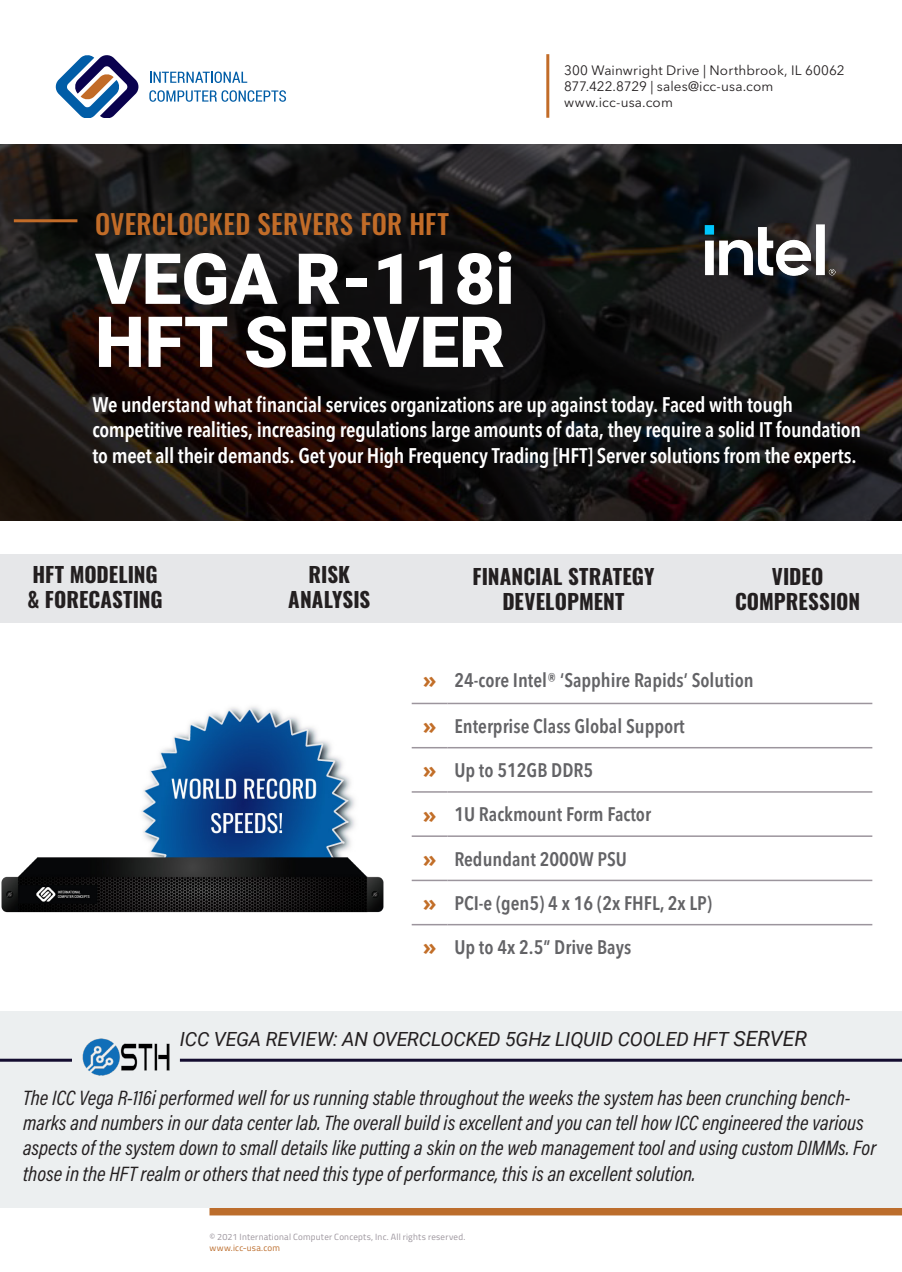
<style>
.page{position:relative;width:902px;height:1272px;background:#fff}
.page>*{position:absolute;margin:0;border:0;box-sizing:border-box;transform-origin:0 0}
.t1{font:900 70.5px "Roboto";color:#fff}
.t2{font:500 27px "Oswald";letter-spacing:.01em;color:#c26c28}
.t3{font:700 22.5px "Open Sans";color:#c26e28}
.t4{font:21px/25.2px "Acumin Variable Concept";color:#231f20}
.t5{font:600 condensed 21px/25.2px "Avenir Next LT Pro";letter-spacing:-.015em;color:#fff}
.t6{font:700 21px/25.2px "Oswald";letter-spacing:.005em;color:#231f20;text-align:center}
.t7{font:600 condensed 19.5px "Avenir Next LT Pro";color:#636366}
.t8{font:italic 19.5px "Roboto";letter-spacing:-.01em;color:#231f20}
.t9{font:13.5px "Avenir Next LT Pro";letter-spacing:.01em;color:#231f20}
.Caption_Notes__Left_Aligned{font:9px/11.2px "Titillium Web";letter-spacing:.025em;color:#9c959d}
.s1{font-size:21px}
.s2{color:#bc6d2c}
</style>
<div class="page">
<svg style="left:55px;top:55px;width:84px;height:63px"></svg>
<svg style="left:150px;top:71px;width:97px;height:12px"></svg>
<svg style="left:149px;top:90px;width:137px;height:12px"></svg>
<hr style="left:546px;top:54px;width:3px;height:64px;background:#c26c28">
<div style="left:209px;top:1207px;width:692px;height:8px;background:#bc6d2c"></div>
<hr style="left:411px;top:702px;width:36px;height:2px;background:#9c959d">
<hr style="left:447px;top:702px;width:425px;height:2px;background:#9c959d">
<hr style="left:411px;top:747px;width:36px;height:1px;background:#9c959d">
<hr style="left:447px;top:747px;width:425px;height:1px;background:#9c959d">
<hr style="left:411px;top:791px;width:36px;height:1px;background:#9c959d">
<hr style="left:447px;top:791px;width:425px;height:1px;background:#9c959d">
<hr style="left:411px;top:835px;width:36px;height:2px;background:#9c959d">
<hr style="left:447px;top:835px;width:425px;height:2px;background:#9c959d">
<hr style="left:411px;top:879px;width:36px;height:2px;background:#9c959d">
<hr style="left:447px;top:879px;width:425px;height:2px;background:#9c959d">
<hr style="left:411px;top:923px;width:36px;height:2px;background:#9c959d">
<hr style="left:447px;top:923px;width:425px;height:2px;background:#9c959d">
<div style="left:0;top:1011px;width:901px;height:196px;background:#eceff0"></div>
<svg style="left:0;top:144px;width:901px;height:376px;background:#181312"></svg>
<img style="left:141px;top:706px;width:214px;height:124px">
<hr style="left:14px;top:219px;width:63px;height:3px;background:#c26c28">
<img style="left:1px;top:830px;width:383px;height:83px">
<img style="left:82px;top:1038px;width:87px;height:37px">
<hr style="left:0;top:1058px;width:72px;height:3px;background:#140d30">
<hr style="left:180px;top:1058px;width:721px;height:3px;background:#140d30">
<div style="left:0;top:554px;width:901px;height:68px;background:#e6e7e9"></div>
<img style="left:704px;top:223px;width:131px;height:53px">
<p class="t2" style="left:95px;top:210px;width:355px">OVERCLOCKED SERVERS FOR HFT</p>
<p class="t1" style="left:95px;top:229px;width:421px">VEGA R-118i</p>
<p class="t1" style="left:95px;top:292px;width:411px">HFT SERVER</p>
<p class="t9" style="left:564px;top:62px;width:282px">300 Wainwright Drive | Northbrook, IL 60062</p>
<p class="t9" style="left:564px;top:78px;width:211px">877.422.8729 | sales@icc-usa.com</p>
<p class="t9" style="left:564px;top:94px;width:110px">www.icc-usa.com</p>
<p class="t5" style="left:92px;top:392px;width:770px">We understand what financial services organizations are up against today. Faced with tough competitive realities, increasing regulations large amounts of data, they require a solid IT foundation to meet all their demands. Get your High Frequency Trading [HFT] Server solutions from the experts.</p>
<p class="t6" style="left:33px;top:563px;width:127px">HFT MODELING</p>
<p class="t6" style="left:28px;top:588px;width:137px">&amp; FORECASTING</p>
<p class="t6" style="left:308px;top:563px;width:43px">RISK</p>
<p class="t6" style="left:288px;top:588px;width:84px">ANALYSIS</p>
<p class="t6" style="left:472px;top:565px;width:183px">FINANCIAL STRATEGY<br>DEVELOPMENT</p>
<p class="t6" style="left:735px;top:565px;width:127px">VIDEO<br>COMPRESSION</p>
<p class="t3" style="left:422px;top:663px;width:15px">»</p>
<p class="t7" style="left:454px;top:668px;width:301px">24-core Intel® ‘Sapphire Rapids’ Solution</p>
<p class="t3" style="left:422px;top:710px;width:15px">»</p>
<p class="t7" style="left:454px;top:714px;width:232px">Enterprise Class Global Support</p>
<p class="t3" style="left:422px;top:754px;width:15px">»</p>
<p class="t7" style="left:454px;top:758px;width:140px">Up to 512GB DDR5</p>
<p class="t3" style="left:422px;top:798px;width:15px">»</p>
<p class="t7" style="left:454px;top:802px;width:198px">1U Rackmount Form Factor</p>
<p class="t3" style="left:422px;top:842px;width:15px">»</p>
<p class="t7" style="left:454px;top:847px;width:174px">Redundant 2000W PSU</p>
<p class="t3" style="left:422px;top:887px;width:15px">»</p>
<p class="t7" style="left:454px;top:891px;width:259px">PCI-e (gen5) 4 x 16 (2x FHFL, 2x LP)</p>
<p class="t3" style="left:422px;top:931px;width:15px">»</p>
<p class="t7" style="left:454px;top:935px;width:178px">Up to 4x 2.5” Drive Bays</p>
<p class="t8" style="left:180px;top:1025px;width:628px">ICC VEGA REVIEW: AN OVERCLOCKED 5GHz LIQUID COOLED HFT <span class="s1">SERVER</span></p>
<p class="t4" style="left:23px;top:1084px;width:854px">The ICC Vega R-116i performed well for us running stable throughout the weeks the system has been crunching bench&shy;marks and numbers in our data center lab. The overall build is excellent and you can tell how ICC engineered the various aspects of the system down to small details like putting a skin on the web management tool and using custom DIMMs. For those in the HFT realm or others that need this type of performance, this is an excellent solution.</p>
<p class="Caption_Notes__Left_Aligned" style="left:209px;top:1230px;width:257px">© 2021 International Computer Concepts, Inc. All rights reserved. <span class="s2">www.icc-usa.com</span></p>
</div>
